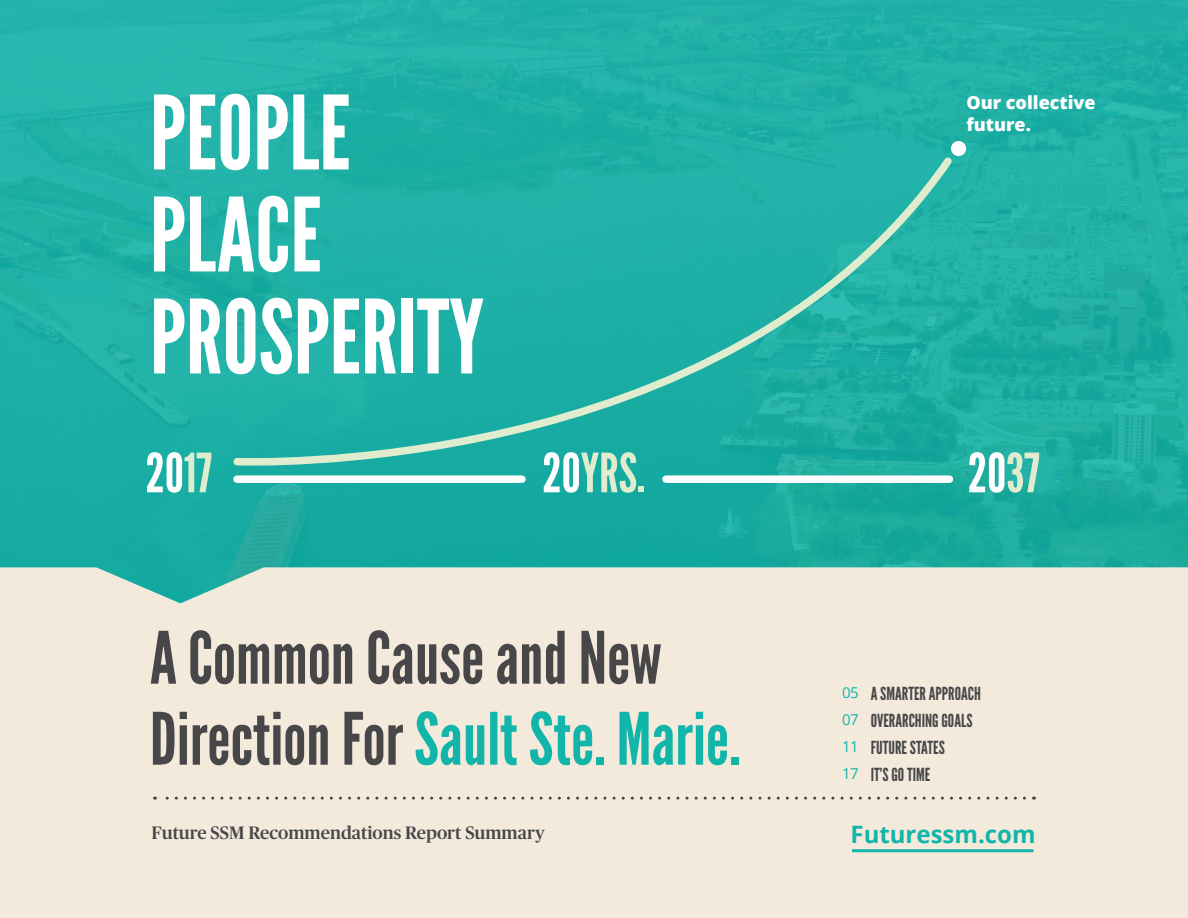
<style>
.page{position:relative;width:1188px;height:918px;background:#fff}
.page>*{position:absolute;margin:0;border:0;box-sizing:border-box;transform-origin:0 0}
.t1{font:102px "League Gothic";color:#fff}
.t2{font:72px "League Gothic";color:#12b5aa}
.t3{font:72px "League Gothic";color:#474749}
.t4{font:54px "League Gothic";color:#fff}
.t5{font:54px "League Gothic";color:#dfedce}
.t6{font:700 24px "Open Sans";color:#12b5aa}
.t7{font:18px "League Gothic";color:#474749}
.t8{font:500 18px "Publico";color:#474749}
.t9{font:800 18px "Open Sans";color:#fff}
.t10{font:15px "Open Sans";letter-spacing:-.05em;color:#12b5aa}
.s1{color:#dfedce}
.s2{color:#fff}
.s3{color:#474749}
</style>
<div class="page">
<div style="left:0;top:567px;width:1188px;height:351px;background:#f4eadc"></div>
<img style="left:0;top:0;width:1188px;height:603px">
<hr style="left:852px;top:849px;width:181px;height:3px;background:#12b5aa">
<svg style="left:154px;top:797px;width:871px;height:3px"></svg>
<div style="left:237px;top:475px;width:285px;height:8px;background:#fff"></div>
<div style="left:666px;top:475px;width:284px;height:8px;background:#fff"></div>
<svg style="left:230px;top:151px;width:728px;height:330px;background:#25b1a7"></svg>
<div style="left:951px;top:141px;width:15px;height:15px;background:#fff;border-radius:50%"></div>
<p class="t1" style="left:150px;top:75px;width:202px">PEOPLE</p>
<p class="t1" style="left:150px;top:177px;width:173px">PLACE</p>
<p class="t1" style="left:150px;top:279px;width:336px">PROSPERITY</p>
<p class="t9" style="left:966px;top:89px;width:131px">Our collective</p>
<p class="t9" style="left:966px;top:111px;width:66px">future.</p>
<p class="t4" style="left:146px;top:442px;width:68px">20<span class="s1">17</span></p>
<p class="t5" style="left:542px;top:442px;width:105px"><span class="s2">20</span>YRS.</p>
<p class="t4" style="left:968px;top:442px;width:73px">20<span class="s1">37</span></p>
<p class="t3" style="left:150px;top:617px;width:513px">A Common Cause and New</p>
<p class="t2" style="left:150px;top:698px;width:592px"><span class="s3">Direction For</span>Sault Ste. Marie.</p>
<p class="t8" style="left:152px;top:822px;width:395px">Future SSM Recommendations Report Summary</p>
<p class="t10" style="left:842px;top:683px;width:18px">05</p>
<p class="t10" style="left:842px;top:710px;width:18px">07</p>
<p class="t10" style="left:842px;top:737px;width:18px">11</p>
<p class="t10" style="left:842px;top:764px;width:18px">17</p>
<p class="t7" style="left:871px;top:683px;width:112px">A SMARTER APPROACH</p>
<p class="t7" style="left:871px;top:710px;width:103px">OVERARCHING GOALS</p>
<p class="t7" style="left:871px;top:737px;width:76px">FUTURE STATES</p>
<p class="t7" style="left:871px;top:764px;width:61px">IT’S GO TIME</p>
<p class="t6" style="left:850px;top:817px;width:187px">Futuressm.com</p>
</div>
